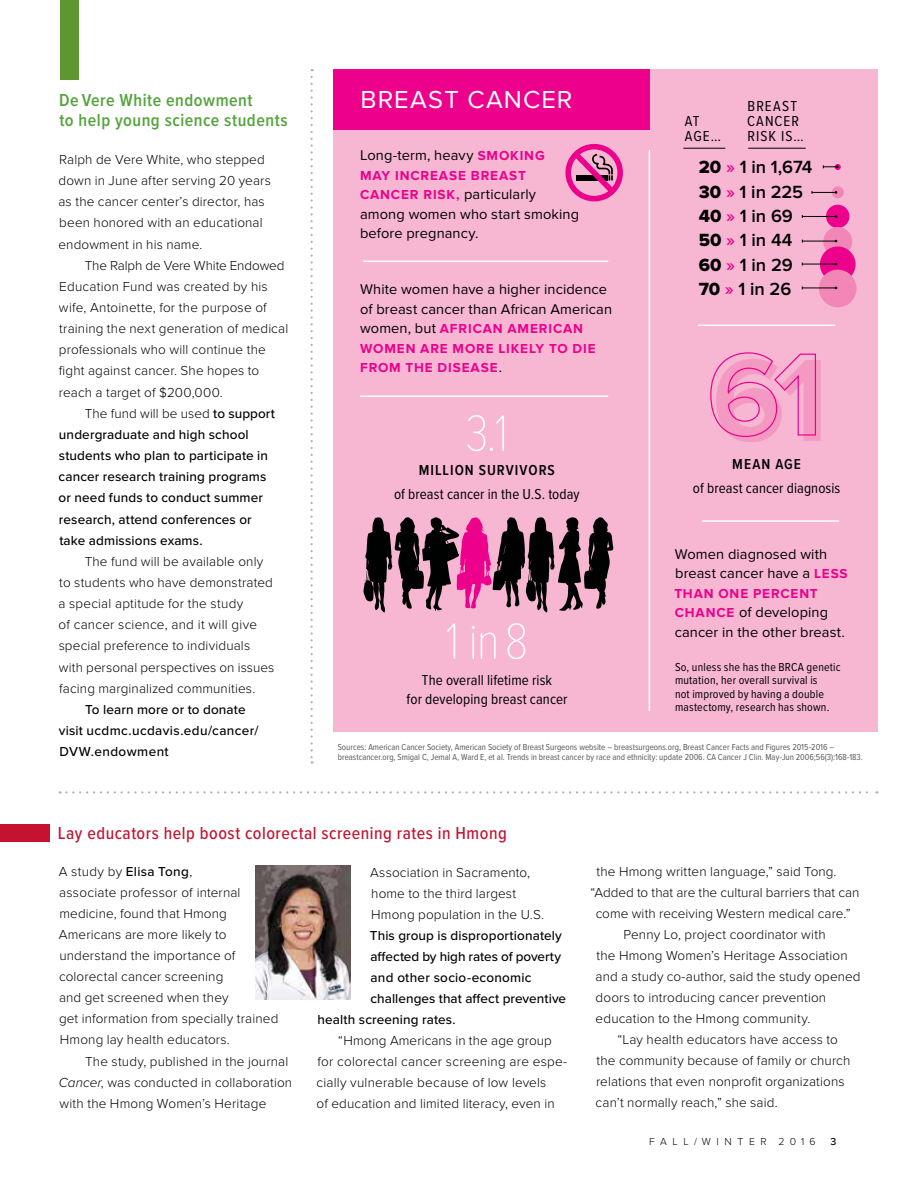
<style>
.page{position:relative;width:918px;height:1188px;background:#fff}
.page>*{position:absolute;margin:0;border:0;box-sizing:border-box;transform-origin:0 0}
.t1{font:100 52.5px "Proxima Nova Cond";color:#fff}
.t2{font:25.5px "Proxima Nova";letter-spacing:.045em;color:#fff}
.t3{font:600 18.3px/24.5px "Proxima Nova";letter-spacing:-.005em;color:#000}
.t4{font:500 18px "Proxima Nova Cond";letter-spacing:.03em;color:#c41230}
.t5{font:600 18px/20.2px "Proxima Nova Cond";letter-spacing:.03em;color:#54a43d}
.t6{font:15px/19.5px "Proxima Nova Cond";letter-spacing:.005em;color:#000;text-align:center}
.t7{font:600 15px "Proxima Nova Cond";letter-spacing:.07em;color:#000}
.t8{font:15px/15px "Proxima Nova Cond";letter-spacing:.07em;color:#000}
.t9{font:14.7px/19.5px "Proxima Nova";letter-spacing:.01em;color:#000}
.t10{font:300 13.5px/21.1px "Proxima Nova";letter-spacing:.01em;color:#000}
.t11{font:500 13.5px/21.1px "Proxima Nova";letter-spacing:.01em;color:#000}
.t12{font:700 13.5px/19.5px "Proxima Nova";letter-spacing:.065em;color:#ec008c}
.t13{font:12px/13.5px "Proxima Nova Cond";letter-spacing:.015em;color:#000}
.t14{font:300 10.5px "Proxima Nova";letter-spacing:.535em;color:#000}
.t15{font:500 10.5px "Proxima Nova";color:#000}
.t16{font:9px/10.5px "Proxima Nova Cond";color:#58595b}
.s1{font-weight:300}
.s2{font-weight:700;font-size:13.5px;color:#ec008c}
.s3{font-weight:400;font-size:14.7px;color:#000}
.s4{font-family:"Proxima Nova Extrabld";font-weight:400}
.s5{color:#ec008c}
.s6{font-weight:500}
.s7{font-style:italic}
</style>
<div class="page">
<div style="left:333px;top:69px;width:545px;height:662px;background:#f7b7d3"></div>
<div style="left:0;top:824px;width:49px;height:18px;background:#c41230"></div>
<div style="left:60px;top:0;width:18px;height:80px;background:#5e9732"></div>
<div style="left:333px;top:69px;width:316px;height:60px;background:#ec008c"></div>
<svg style="left:310px;top:77px;width:3px;height:687px"></svg>
<svg style="left:60px;top:791px;width:817px;height:3px"></svg>
<svg style="left:710px;top:352px;width:111px;height:90px"></svg>
<div style="left:565px;top:144px;width:58px;height:57px;border:6px solid #ec008c;border-radius:50%"></div>
<svg style="left:568px;top:147px;width:52px;height:52px"></svg>
<svg style="left:363px;top:517px;width:250px;height:96px"></svg>
<hr style="left:698px;top:325px;width:137px;height:1px;background:#fff">
<hr style="left:702px;top:520px;width:137px;height:2px;background:#fff">
<hr style="left:360px;top:396px;width:248px;height:1px;background:#fff">
<hr style="left:363px;top:261px;width:245px;height:1px;background:#fff">
<hr style="left:649px;top:150px;width:1px;height:561px;background:#fff">
<img style="left:256px;top:866px;width:94px;height:133px">
<div style="left:832px;top:186px;width:12px;height:12px;background:#f287b7;border-radius:6px"></div>
<div style="left:826px;top:205px;width:23px;height:23px;background:#ec008c;border-radius:12px"></div>
<div style="left:823px;top:227px;width:29px;height:29px;background:#f287b7;border-radius:14px"></div>
<div style="left:820px;top:246px;width:36px;height:36px;background:#ec008c;border-radius:18px"></div>
<div style="left:819px;top:270px;width:38px;height:37px;background:#f287b7;border-radius:19px"></div>
<svg style="left:823px;top:164px;width:18px;height:6px"></svg>
<svg style="left:812px;top:191px;width:25px;height:3px"></svg>
<hr style="left:802px;top:241px;width:34px;height:1px;background:#000">
<hr style="left:802px;top:216px;width:34px;height:1px;background:#000">
<hr style="left:802px;top:264px;width:34px;height:1px;background:#000">
<hr style="left:802px;top:288px;width:34px;height:1px;background:#000">
<hr style="left:683px;top:148px;width:42px;height:1px;background:#000">
<hr style="left:748px;top:148px;width:58px;height:1px;background:#000">
<h3 class="t5" style="left:59px;top:90px;width:230px">De Vere White endowment<br>to help young science students</h3>
<p class="t10" style="left:58px;top:149px;width:214px">Ralph de Vere White, who stepped down in June after serving 20 years as the cancer center’s director, has been honored with an educational endowment in his name.</p>
<p class="t10" style="left:59px;top:255px;width:231px;text-indent:26px">The Ralph de Vere White Endowed Education Fund was created by his wife, Antoinette, for the purpose of training the next generation of medical professionals who will continue the fight against cancer. She hopes to reach a target of $200,000.</p>
<p class="t11" style="left:59px;top:403px;width:218px;text-indent:26px"><span class="s1">The fund will be used</span> to support undergraduate and high school students who plan to participate in cancer research training programs or need funds to conduct summer research, attend conferences or take admissions exams.</p>
<p class="t10" style="left:58px;top:551px;width:217px;text-indent:26px">The fund will be available only to students who have demonstrated a special aptitude for the study<br>of cancer science, and it will give special preference to individuals with personal perspectives on issues facing marginalized communities.</p>
<p class="t11" style="left:59px;top:699px;width:201px;text-indent:26px">To learn more or to donate visit ucdmc.ucdavis.edu/cancer/<br>DVW.endowment</p>
<h2 class="t2" style="left:361px;top:85px;width:213px">BREAST CANCER</h2>
<p class="t9" style="left:360px;top:146px;width:186px">Long-term, heavy <span class="s2">SMOKING</span></p>
<p class="t12" style="left:360px;top:166px;width:167px">MAY INCREASE BREAST</p>
<p class="t9" style="left:360px;top:185px;width:221px"><span class="s2">CANCER RISK,</span> particularly among women who start smoking before pregnancy.</p>
<p class="t9" style="left:360px;top:280px;width:254px">White women have a higher incidence of breast cancer than African American</p>
<p class="t12" style="left:360px;top:320px;width:237px"><span class="s3">women, but</span> AFRICAN AMERICAN<br>WOMEN ARE MORE LIKELY TO DIE<br>FROM THE DISEASE<span class="s3">.</span></p>
<h1 class="t1" style="left:465px;top:402px;width:44px">3.1</h1>
<p class="t7" style="left:419px;top:461px;width:138px">MILLION SURVIVORS</p>
<p class="t6" style="left:394px;top:485px;width:187px">of breast cancer in the U.S. today</p>
<h1 class="t1" style="left:446px;top:610px;width:84px">1 in 8</h1>
<p class="t6" style="left:407px;top:670px;width:162px">The overall lifetime risk<br>for developing breast cancer</p>
<p class="t6" style="left:685px;top:114px;width:38px;line-height:15px;text-align:left">AT<br>AGE…</p>
<p class="t8" style="left:747px;top:99px;width:58px">BREAST<br>CANCER<br>RISK IS…</p>
<h3 class="t3" style="left:699px;top:156px;width:115px"><span class="s4">20</span> <span class="s5">»</span> 1 in 1,674<br><span class="s4">30</span> <span class="s5">»</span> 1 in 225<br><span class="s4">40</span> <span class="s5">»</span> 1 in 69<br><span class="s4">50</span> <span class="s5">»</span> 1 in 44<br><span class="s4">60</span> <span class="s5">»</span> 1 in 29<br><span class="s4">70</span> <span class="s5">»</span> 1 in 26</h3>
<p class="t7" style="left:732px;top:456px;width:70px">MEAN AGE</p>
<p class="t6" style="left:693px;top:479px;width:149px">of breast cancer diagnosis</p>
<p class="t9" style="left:675px;top:545px;width:174px">Women diagnosed with breast cancer have a <span class="s2">LESS</span></p>
<p class="t12" style="left:674px;top:584px;width:145px">THAN ONE PERCENT</p>
<p class="t9" style="left:675px;top:603px;width:172px"><span class="s2">CHANCE</span> of developing cancer in the other breast.</p>
<p class="t13" style="left:675px;top:660px;width:167px">So, unless she has the BRCA genetic mutation, her overall survival is<br>not improved by having a double mastectomy, research has shown.</p>
<p class="t16" style="left:338px;top:742px;width:527px">Sources: American Cancer Society, American Society of Breast Surgeons website – breastsurgeons.org, Breast Cancer Facts and Figures 2015-2016 – breastcancer.org, Smigal C, Jemal A, Ward E, et al. Trends in breast cancer by race and ethnicity: update 2006. CA Cancer J Clin. May-Jun 2006;56(3):168-183.</p>
<h3 class="t4" style="left:58px;top:822px;width:450px">Lay educators help boost colorectal screening rates in Hmong</h3>
<p class="t10" style="left:59px;top:862px;width:221px">A study by <span class="s6">Elisa Tong</span>,<br>associate professor of internal medicine, found that Hmong<br>Americans are more likely to understand the importance of colorectal cancer screening<br>and get screened when they<br>get information from specially trained<br>Hmong lay health educators.</p>
<p class="t10" style="left:59px;top:1051px;width:235px;text-indent:26px">The study, published in the journal<br><span class="s7">Cancer</span>, was conducted in collaboration with the Hmong Women’s Heritage</p>
<p class="t10" style="left:370px;top:862px;width:176px">Association in Sacramento, home to the third largest<br>Hmong population in the U.S.</p>
<p class="t11" style="left:370px;top:925px;width:193px">This group is disproportionately</p>
<p class="t11" style="left:371px;top:946px;width:192px">affected by high rates of poverty</p>
<p class="t11" style="left:371px;top:967px;width:163px">and other socio-economic</p>
<p class="t11" style="left:371px;top:988px;width:197px">challenges that affect preventive</p>
<p class="t11" style="left:318px;top:1009px;width:140px">health screening rates.</p>
<p class="t10" style="left:317px;top:1030px;width:252px;text-indent:22px">“Hmong Americans in the age group for colorectal cancer screening are espe&shy;cially vulnerable because of low levels<br>of education and limited literacy, even in</p>
<p class="t10" style="left:596px;top:862px;width:241px">the Hmong written language,” said Tong.</p>
<p class="t10" style="left:590px;top:883px;width:271px">“Added to that are the cultural barriers that can</p>
<p class="t10" style="left:596px;top:904px;width:256px">come with receiving Western medical care.”</p>
<p class="t10" style="left:623px;top:925px;width:204px">Penny Lo, project coordinator with</p>
<p class="t10" style="left:596px;top:946px;width:253px">the Hmong Women’s Heritage Association</p>
<p class="t10" style="left:596px;top:967px;width:266px">and a study co-author, said the study opened</p>
<p class="t10" style="left:596px;top:988px;width:232px">doors to introducing cancer prevention</p>
<p class="t10" style="left:596px;top:1009px;width:216px">education to the Hmong community.</p>
<p class="t10" style="left:617px;top:1030px;width:222px">“Lay health educators have access to</p>
<p class="t10" style="left:596px;top:1051px;width:255px">the community because of family or church</p>
<p class="t10" style="left:596px;top:1072px;width:250px">relations that even nonprofit organizations</p>
<p class="t10" style="left:596px;top:1093px;width:184px">can’t normally reach,” she said.</p>
<p class="t14" style="left:649px;top:1136px;width:168px">FALL/WINTER 2016</p>
<p class="t15" style="left:830px;top:1136px;width:7px">3</p>
</div>
